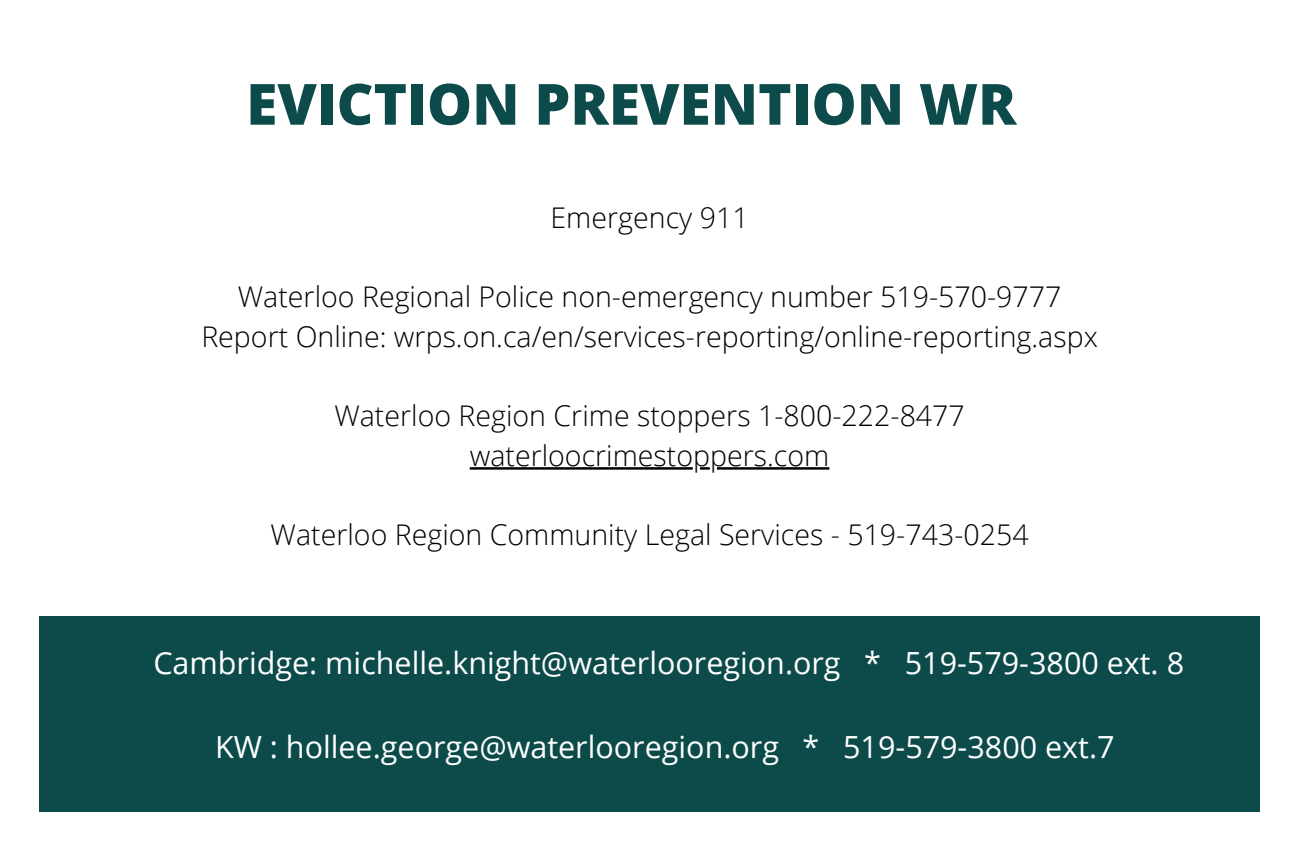
<style>
.page{position:relative;width:1296px;height:864px;background:#fff}
.page>*{position:absolute;margin:0;border:0;box-sizing:border-box;transform-origin:0 0}
.t1{font:800 56.7px "Open Sans";color:#0d4b4b}
.t2{font:30.6px "Open Sans";color:#fff}
.t3{font:300 28.5px/39.6px "Open Sans";color:#000;text-align:center}
</style>
<div class="page">
<div style="left:39px;top:617px;width:1221px;height:195px;background:#0d4b4b"></div>
<hr style="left:717px;top:467px;width:112px;height:3px;background:#000">
<svg style="left:700px;top:467px;width:10px;height:3px"></svg>
<hr style="left:470px;top:467px;width:223px;height:3px;background:#000">
<h1 class="t1" style="left:246px;top:61px;width:772px">EVICTION PREVENTION WR</h1>
<p class="t3" style="left:551px;top:198px;width:200px">Emergency 911</p>
<p class="t3" style="left:201px;top:277px;width:898px">Waterloo Regional Police non-emergency number 519-570-9777<br>Report Online: wrps.on.ca/en/services-reporting/online-reporting.aspx</p>
<p class="t3" style="left:334px;top:395px;width:632px">Waterloo Region Crime stoppers 1-800-222-8477 waterloocrimestoppers.com</p>
<p class="t3" style="left:271px;top:514px;width:760px">Waterloo Region Community Legal Services - 519-743-0254</p>
<p class="t2" style="left:153px;top:642px;width:1032px">Cambridge: michelle.knight@waterlooregion.org * 519-579-3800 ext. 8</p>
<p class="t2" style="left:215px;top:726px;width:901px">KW : hollee.george@waterlooregion.org * 519-579-3800 ext.7</p>
</div>
